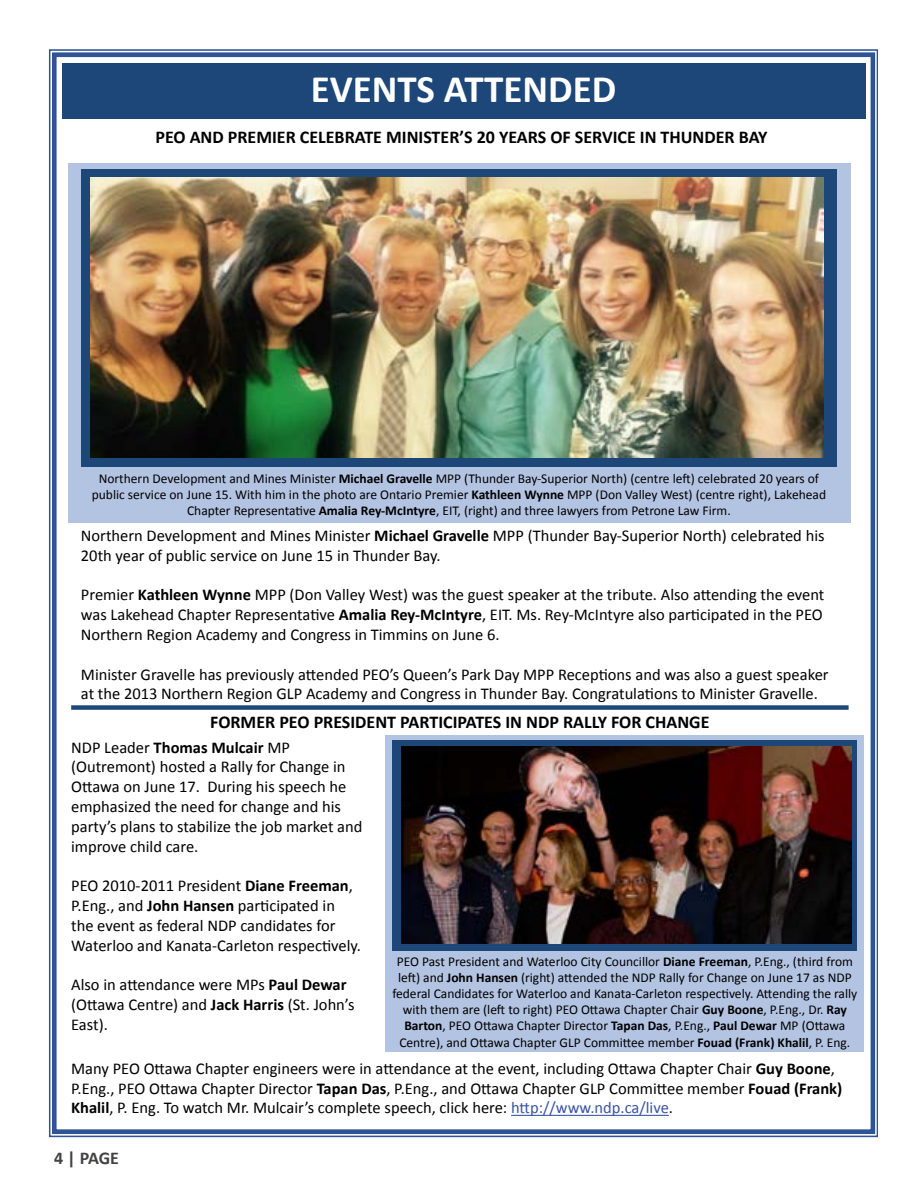
<style>
.page{position:relative;width:918px;height:1188px;background:#fff}
.page>*{position:absolute;margin:0;border:0;box-sizing:border-box;transform-origin:0 0}
.t1{font:700 39px "Calibri";color:#fff}
.t2{font:700 18px "Calibri";color:#000}
.t3{font:700 18px "Calibri";color:#434345}
.t4{font:16.5px/19.8px "Calibri";color:#000}
.t5{font:13.5px/16.2px "Calibri";color:#000;text-align:center}
.s1{font-weight:700}
.s2{color:#3a53a4}
</style>
<div class="page">
<div style="left:52px;top:52px;width:823px;height:1082px;border:5px solid #2f5496"></div>
<div style="left:62px;top:63px;width:804px;height:55px;background:#1d4778"></div>
<div style="left:68px;top:163px;width:783px;height:360px;background:#b3c3e2"></div>
<div style="left:81px;top:169px;width:756px;height:298px;background:#1d4778"></div>
<div style="left:385px;top:735px;width:479px;height:317px;background:#b3c3e2"></div>
<div style="left:393px;top:740px;width:464px;height:211px;background:#1d4778"></div>
<img style="left:90px;top:177px;width:734px;height:281px">
<div style="left:71px;top:705px;width:778px;height:5px;background:#1d4778"></div>
<img style="left:401px;top:747px;width:451px;height:197px">
<hr style="left:511px;top:1115px;width:158px;height:1px;background:#3a53a4">
<h1 class="t1" style="left:311px;top:64px;width:307px">EVENTS ATTENDED</h1>
<p class="t2" style="left:155px;top:126px;width:614px">PEO AND PREMIER CELEBRATE MINISTER’S 20 YEARS OF SERVICE IN THUNDER BAY</p>
<p class="t5" style="left:92px;top:470px;width:736px">Northern Development and Mines Minister <span class="s1">Michael Gravelle</span> MPP (Thunder Bay-Superior North) (centre left) celebrated 20 years of public service on June 15. With him in the photo are Ontario Premier <span class="s1">Kathleen Wynne</span> MPP (Don Valley West) (centre right), Lakehead<br>Chapter Representative <span class="s1">Amalia Rey-McIntyre</span>, EIT, (right) and three lawyers from Petrone Law Firm.</p>
<p class="t4" style="left:81px;top:526px;width:745px">Northern Development and Mines Minister <span class="s1">Michael Gravelle</span> MPP (Thunder Bay-Superior North) celebrated his<br>20th year of public service on June 15 in Thunder Bay.</p>
<p class="t4" style="left:81px;top:585px;width:745px;text-align:justify">Premier <span class="s1">Kathleen Wynne</span> MPP (Don Valley West) was the guest speaker at the tribute. Also attending the event was Lakehead Chapter Representative <span class="s1">Amalia Rey-McIntyre</span>, EIT. Ms. Rey-McIntyre also participated in the PEO Northern Region Academy and Congress in Timmins on June 6.</p>
<p class="t4" style="left:81px;top:664px;width:749px">Minister Gravelle has previously attended PEO’s Queen’s Park Day MPP Receptions and was also a guest speaker at the 2013 Northern Region GLP Academy and Congress in Thunder Bay. Congratulations to Minister Gravelle.</p>
<p class="t2" style="left:210px;top:711px;width:501px">FORMER PEO PRESIDENT PARTICIPATES IN NDP RALLY FOR CHANGE</p>
<p class="t4" style="left:71px;top:737px;width:293px">NDP Leader <span class="s1">Thomas Mulcair</span> MP (Outremont) hosted a Rally for Change in Ottawa on June 17. During his speech he emphasized the need for change and his party’s plans to stabilize the job market and improve child care.</p>
<p class="t4" style="left:71px;top:876px;width:291px">PEO 2010-2011 President <span class="s1">Diane Freeman</span>, P.Eng., and <span class="s1">John Hansen</span> participated in the event as federal NDP candidates for Waterloo and Kanata-Carleton respectively.</p>
<p class="t4" style="left:71px;top:975px;width:285px">Also in attendance were MPs <span class="s1">Paul Dewar </span>(Ottawa Centre) and <span class="s1">Jack Harris</span> (St. John’s<br>East).</p>
<p class="t5" style="left:392px;top:953px;width:467px">PEO Past President and Waterloo City Councillor <span class="s1">Diane Freeman</span>, P.Eng., (third from left) and <span class="s1">John Hansen</span> (right) attended the NDP Rally for Change on June 17 as NDP federal Candidates for Waterloo and Kanata-Carleton respectively. Attending the rally with them are (left to right) PEO Ottawa Chapter Chair <span class="s1">Guy Boone</span>, P.Eng., Dr. <span class="s1">Ray Barton</span>, PEO Ottawa Chapter Director <span class="s1">Tapan Das</span>, P.Eng., <span class="s1">Paul Dewar</span> MP (Ottawa Centre), and Ottawa Chapter GLP Committee member <span class="s1">Fouad (Frank) Khalil</span>, P. Eng.</p>
<p class="t4" style="left:71px;top:1059px;width:773px">Many PEO Ottawa Chapter engineers were in attendance at the event, including Ottawa Chapter Chair <span class="s1">Guy Boone</span>,<br>P.Eng., PEO Ottawa Chapter Director <span class="s1">Tapan Das</span>, P.Eng., and Ottawa Chapter GLP Committee member <span class="s1">Fouad (Frank)<br>Khalil</span>, P. Eng. To watch Mr. Mulcair’s complete speech, click here: <span class="s2">http://www.ndp.ca/live</span>.</p>
<p class="t3" style="left:54px;top:1146px;width:67px">4 | PAGE</p>
</div>
